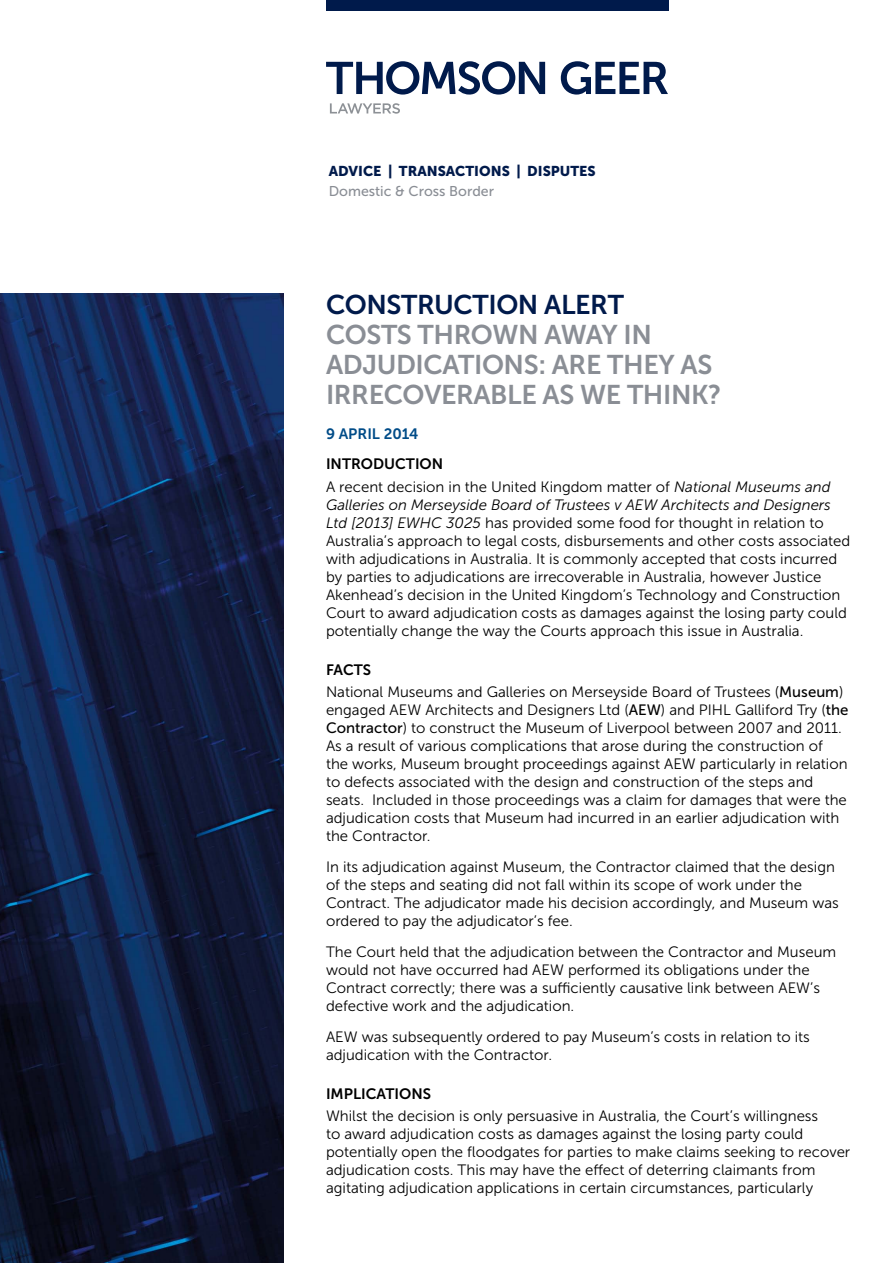
<style>
.page{position:relative;width:893px;height:1263px;background:#fff}
.page>*{position:absolute;margin:0;border:0;box-sizing:border-box;transform-origin:0 0}
.t1{font:27px/30px "Museo Sans 700";letter-spacing:-.015em;color:#8a8e95}
.t2{font:27px "Museo Sans 700";letter-spacing:-.015em;color:#001a4b}
.t3{font:15px/18px "Museo Sans 300";color:#000}
.t4{font:15px "Museo Sans 700";color:#000}
.t5{font:15px "Museo Sans 700";color:#004c88}
.t6{font:14.1px "Museo Sans 900";color:#001a4b}
.t7{font:14.1px "Museo Sans 500";color:#8a8e95}
.s1{font-style:italic}
.s2{font-family:"Museo Sans 500"}
</style>
<div class="page">
<img style="left:0;top:293px;width:283px;height:970px">
<svg style="left:326px;top:61px;width:342px;height:34px"></svg>
<svg style="left:330px;top:103px;width:70px;height:11px"></svg>
<div style="left:326px;top:0;width:343px;height:10px;background:#001a4b"></div>
<p class="t6" style="left:329px;top:163px;width:269px">ADVICE | TRANSACTIONS | DISPUTES</p>
<p class="t7" style="left:329px;top:183px;width:167px">Domestic &amp; Cross Border</p>
<h1 class="t2" style="left:326px;top:289px;width:299px">CONSTRUCTION ALERT</h1>
<h1 class="t1" style="left:326px;top:319px;width:397px">COSTS THROWN AWAY IN<br>ADJUDICATIONS: ARE THEY AS<br>IRRECOVERABLE AS WE THINK?</h1>
<p class="t5" style="left:326px;top:425px;width:94px">9 APRIL 2014</p>
<p class="t4" style="left:326px;top:456px;width:119px">I NTRODUCTION</p>
<p class="t3" style="left:326px;top:478px;width:526px">A recent decision in the United Kingdom matter of <span class="s1">National Museums and Galleries on Merseyside Board of Trustees v AEW Architects and Designers Ltd [2013] EWHC 3025</span> has provided some food for thought in relation to Australia’s approach to legal costs, disbursements and other costs associated with adjudications in Australia. It is commonly accepted that costs incurred by parties to adjudications are irrecoverable in Australia, however Justice Akenhead’s decision in the United Kingdom’s Technology and Construction Court to award adjudication costs as damages against the losing party could potentially change the way the Courts approach this issue in Australia.</p>
<p class="t4" style="left:326px;top:661px;width:47px">FACTS</p>
<p class="t3" style="left:326px;top:683px;width:524px">National Museums and Galleries on Merseyside Board of Trustees (<span class="s2">Museum</span>) engaged AEW Architects and Designers Ltd (<span class="s2">AEW</span>) and PIHL Galliford Try (<span class="s2">the Contractor</span>) to construct the Museum of Liverpool between 2007 and 2011.<br>As a result of various complications that arose during the construction of the works, Museum brought proceedings against AEW particularly in relation to defects associated with the design and construction of the steps and seats. Included in those proceedings was a claim for damages that were the adjudication costs that Museum had incurred in an earlier adjudication with the Contractor.</p>
<p class="t3" style="left:326px;top:858px;width:514px">In its adjudication against Museum, the Contractor claimed that the design of the steps and seating did not fall within its scope of work under the Contract. The adjudicator made his decision accordingly, and Museum was ordered to pay the adjudicator’s fee.</p>
<p class="t3" style="left:326px;top:943px;width:512px">The Court held that the adjudication between the Contractor and Museum would not have occurred had AEW performed its obligations under the Contract correctly; there was a sufficiently causative link between AEW’s defective work and the adjudication.</p>
<p class="t3" style="left:326px;top:1027px;width:485px">AEW was subsequently ordered to pay Museum’s costs in relation to its adjudication with the Contractor.</p>
<p class="t4" style="left:326px;top:1085px;width:107px">I MPLICATIONS</p>
<p class="t3" style="left:326px;top:1107px;width:526px">Whilst the decision is only persuasive in Australia, the Court’s willingness<br>to award adjudication costs as damages against the losing party could potentially open the floodgates for parties to make claims seeking to recover adjudication costs. This may have the effect of deterring claimants from agitating adjudication applications in certain circumstances, particularly</p>
</div>
